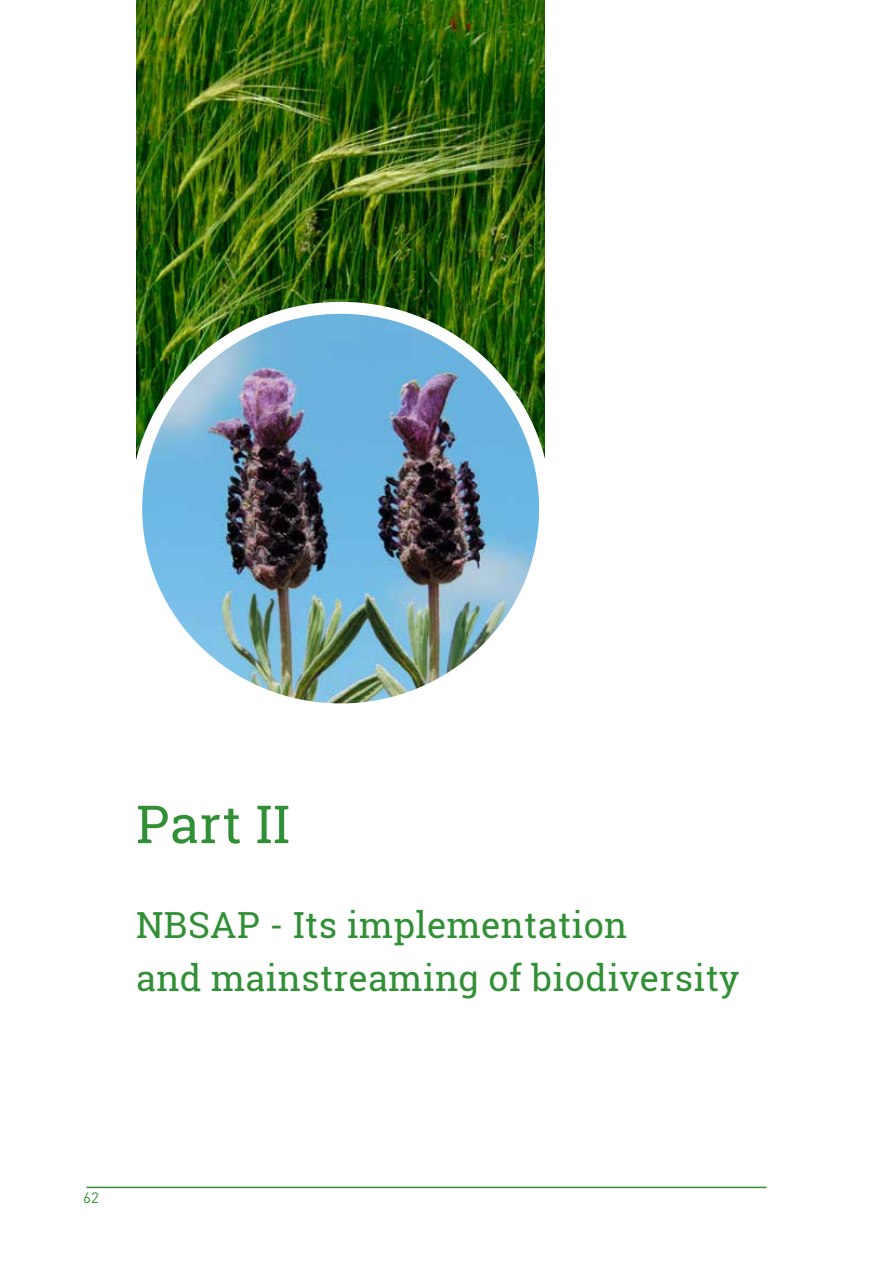
<style>
.page{position:relative;width:893px;height:1263px;background:#fff}
.page>*{position:absolute;margin:0;border:0;box-sizing:border-box;transform-origin:0 0}
.t1{font:52.5px "Roboto Slab";letter-spacing:.01em;color:#318f35}
.t2{font:36px/52.5px "Roboto Slab";letter-spacing:.01em;color:#318f35}
.t3{font:15px "DINOT";color:#318f35}
</style>
<div class="page">
<hr style="left:86px;top:1187px;width:680px;height:1px;background:#318f35">
<img style="left:137px;top:0;width:407px;height:308px">
<img style="left:136px;top:308px;width:409px;height:394px">
<div style="left:130px;top:302px;width:421px;height:413px;border:12px solid #fff;border-radius:50%"></div>
<h1 class="t1" style="left:136px;top:788px;width:155px">Part II</h1>
<p class="t2" style="left:136px;top:898px;width:605px">NBSAP - Its implementation<br>and mainstreaming of biodiversity</p>
<p class="t3" style="left:83px;top:1188px;width:17px">62</p>
</div>
